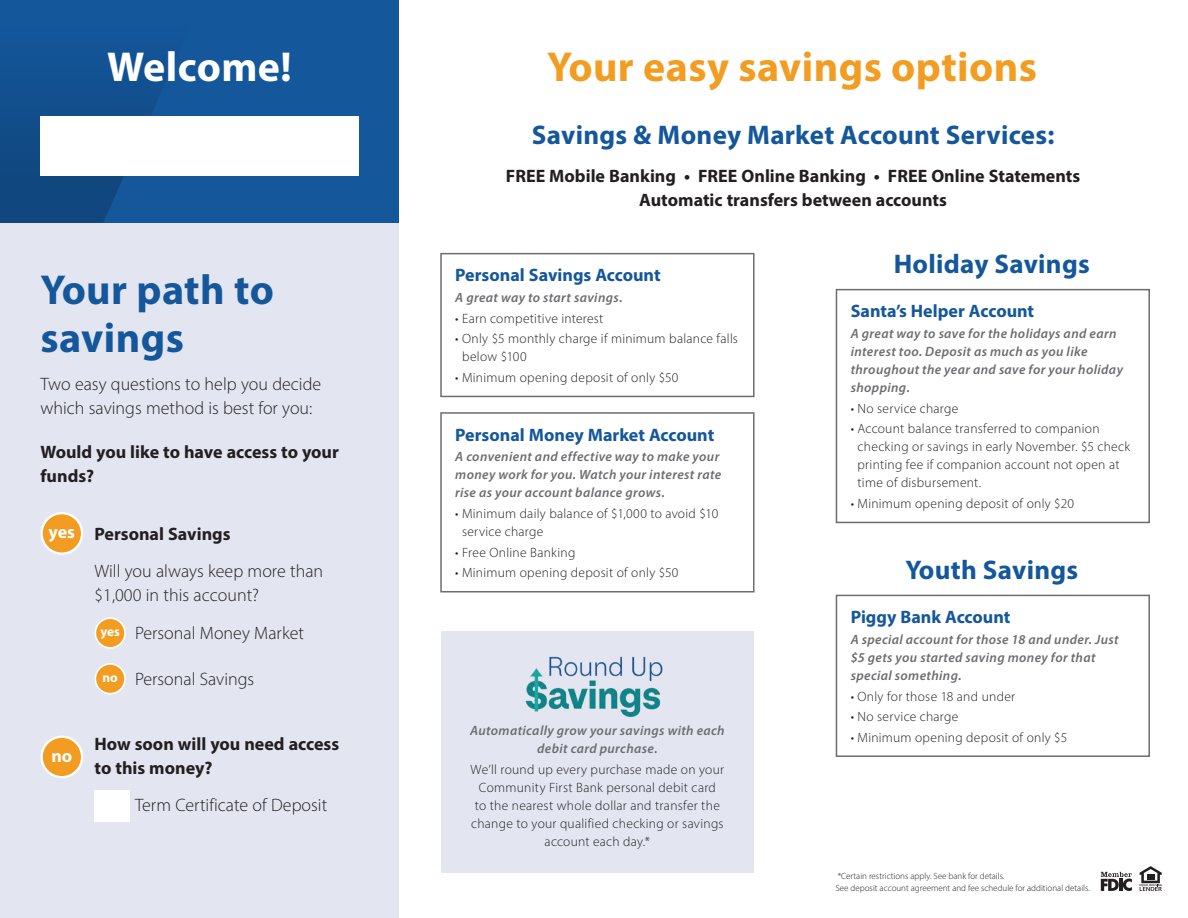
<style>
.page{position:relative;width:1188px;height:918px;background:#fff}
.page>*{position:absolute;margin:0;border:0;box-sizing:border-box;transform-origin:0 0}
.t1{font:700 42px "Myriad Pro";letter-spacing:.01em;color:#f29d22}
.t2{font:700 42px/48px "Myriad Pro";letter-spacing:.01em;color:#14579b}
.t3{font:700 42px "Myriad Pro";letter-spacing:.01em;color:#fff}
.t4{font:700 27px "Myriad Pro";letter-spacing:.01em;color:#14579b}
.Bullets{font:700 18px/24px "Myriad Pro";color:#231f20}
.Bullets-2{font:300 18px/24px "Myriad Pro";color:#231f20}
.NAME{font:700 18px "Myriad Pro";color:#14579b}
.t5{font:700 18px "Myriad Pro";color:#fff}
.t6{font:300 13.5px/18px "Myriad Pro";letter-spacing:.02em;color:#231f20}
.t7{font:italic 600 13.5px/18px "Myriad Pro";letter-spacing:.025em;color:#6c6d70}
.t8{font:700 13.2px "Myriad Pro";color:#fff}
.t9{font:300 9px "Myriad Pro";color:#231f20}
</style>
<div class="page">
<div style="left:0;top:0;width:398px;height:918px;background:#e3e6f1"></div>
<div style="left:0;top:0;width:398px;height:223px;background:#14579b"></div>
<svg style="left:0;top:84px;width:164px;height:139px;fill:#114d8b"></svg>
<svg style="left:1140px;top:866px;width:22px;height:25px"></svg>
<svg style="left:1101px;top:872px;width:31px;height:19px"></svg>
<div style="left:40px;top:116px;width:319px;height:60px;background:#fff"></div>
<div style="left:440px;top:253px;width:315px;height:144px;border:2px solid #6c6d70"></div>
<div style="left:42px;top:513px;width:40px;height:41px;background:#f29d22;border-radius:50%"></div>
<div style="left:41px;top:512px;width:42px;height:43px;border:2px solid #fff;border-radius:50%"></div>
<div style="left:95px;top:618px;width:30px;height:30px;background:#f29d22;border-radius:50%"></div>
<div style="left:95px;top:617px;width:31px;height:32px;border:2px solid #fff;border-radius:50%"></div>
<div style="left:95px;top:664px;width:30px;height:30px;background:#f29d22;border-radius:50%"></div>
<div style="left:95px;top:663px;width:31px;height:31px;border:2px solid #fff;border-radius:50%"></div>
<div style="left:42px;top:737px;width:40px;height:40px;background:#f29d22;border-radius:50%"></div>
<div style="left:41px;top:736px;width:42px;height:42px;border:2px solid #fff;border-radius:50%"></div>
<div style="left:94px;top:790px;width:36px;height:31px;background:#fff"></div>
<div style="left:440px;top:412px;width:315px;height:180px;border:2px solid #6c6d70"></div>
<div style="left:836px;top:289px;width:314px;height:234px;border:2px solid #6c6d70"></div>
<div style="left:836px;top:595px;width:314px;height:162px;border:2px solid #6c6d70"></div>
<div style="left:441px;top:631px;width:313px;height:242px;background:#e3e6f1"></div>
<img style="left:525px;top:656px;width:138px;height:61px">
<p class="t3" style="left:107px;top:40px;width:186px">Welcome!</p>
<p class="t2" style="left:40px;top:265px;width:235px">Your path to savings</p>
<p class="Bullets-2" style="left:40px;top:371px;width:282px">Two easy questions to help you decide which savings method is best for you:</p>
<p class="Bullets" style="left:40px;top:439px;width:300px">Would you like to have access to your funds?</p>
<p class="t5" style="left:49px;top:520px;width:28px">yes</p>
<p class="t5" style="left:51px;top:744px;width:22px">no</p>
<p class="Bullets" style="left:94px;top:521px;width:138px">Personal Savings</p>
<p class="Bullets-2" style="left:94px;top:559px;width:230px">Will you always keep more than $1,000 in this account?</p>
<p class="Bullets-2" style="left:135px;top:620px;width:171px">Personal Money Market</p>
<p class="Bullets-2" style="left:135px;top:667px;width:121px">Personal Savings</p>
<p class="t8" style="left:100px;top:623px;width:21px">yes</p>
<p class="t8" style="left:103px;top:669px;width:17px">no</p>
<p class="Bullets" style="left:94px;top:731px;width:246px">How soon will you need access to this money?</p>
<p class="Bullets-2" style="left:135px;top:793px;width:194px">Term Certificate of Deposit</p>
<p class="t1" style="left:547px;top:40px;width:491px">Your easy savings options</p>
<p class="t4" style="left:532px;top:118px;width:524px">Savings &amp; Money Market Account Services:</p>
<p class="Bullets" style="left:506px;top:163px;width:576px">FREE Mobile Banking • FREE Online Banking • FREE Online Statements</p>
<p class="Bullets" style="left:639px;top:187px;width:309px">Automatic transfers between accounts</p>
<p class="NAME" style="left:455px;top:264px;width:207px">Personal Savings Account</p>
<p class="t7" style="left:455px;top:288px;width:169px">A great way to start savings.</p>
<p class="t6" style="left:455px;top:309px;width:150px">• Earn competitive interest</p>
<p class="t6" style="left:462px;top:330px;width:277px;text-indent:-7px">• Only $5 monthly charge if minimum balance falls below $100</p>
<p class="t6" style="left:455px;top:369px;width:225px">• Minimum opening deposit of only $50</p>
<p class="NAME" style="left:455px;top:423px;width:261px">Personal Money Market Account</p>
<p class="t7" style="left:455px;top:448px;width:268px">A convenient and effective way to make your money work for you. Watch your interest rate rise as your account balance grows.</p>
<p class="t6" style="left:462px;top:504px;width:258px;text-indent:-7px">• Minimum daily balance of $1,000 to avoid $10 service charge</p>
<p class="t6" style="left:455px;top:543px;width:122px">• Free Online Banking</p>
<p class="t6" style="left:455px;top:564px;width:225px">• Minimum opening deposit of only $50</p>
<p class="t7" style="left:470px;top:721px;width:256px;text-align:center">Automatically grow your savings with each debit card purchase.</p>
<p class="t6" style="left:471px;top:760px;width:255px;text-align:center">We’ll round up every purchase made on your Community First Bank personal debit card<br>to the nearest whole dollar and transfer the change to your qualified checking or savings account each day.*</p>
<p class="t4" style="left:894px;top:246px;width:198px">Holiday Savings</p>
<p class="NAME" style="left:851px;top:300px;width:185px">Santa’s Helper Account</p>
<p class="t7" style="left:851px;top:324px;width:274px">A great way to save for the holidays and earn interest too. Deposit as much as you like throughout the year and save for your holiday shopping.</p>
<p class="t6" style="left:851px;top:399px;width:109px">• No service charge</p>
<p class="t6" style="left:858px;top:420px;width:274px;text-indent:-7px">• Account balance transferred to companion checking or savings in early November. $5 check printing fee if companion account not open at time of disbursement.</p>
<p class="t6" style="left:851px;top:495px;width:225px">• Minimum opening deposit of only $20</p>
<p class="t4" style="left:905px;top:552px;width:174px">Youth Savings</p>
<p class="NAME" style="left:851px;top:605px;width:161px">Piggy Bank Account</p>
<p class="t7" style="left:851px;top:630px;width:269px">A special account for those 18 and under. Just $5 gets you started saving money for that special something.</p>
<p class="t6" style="left:851px;top:687px;width:166px">• Only for those 18 and under</p>
<p class="t6" style="left:851px;top:708px;width:109px">• No service charge</p>
<p class="t6" style="left:851px;top:728px;width:218px">• Minimum opening deposit of only $5</p>
<p class="t9" style="left:838px;top:871px;width:168px">*Certain restrictions apply. See bank for details.</p>
<p class="t9" style="left:836px;top:883px;width:256px">See deposit account agreement and fee schedule for additional details.</p>
</div>
